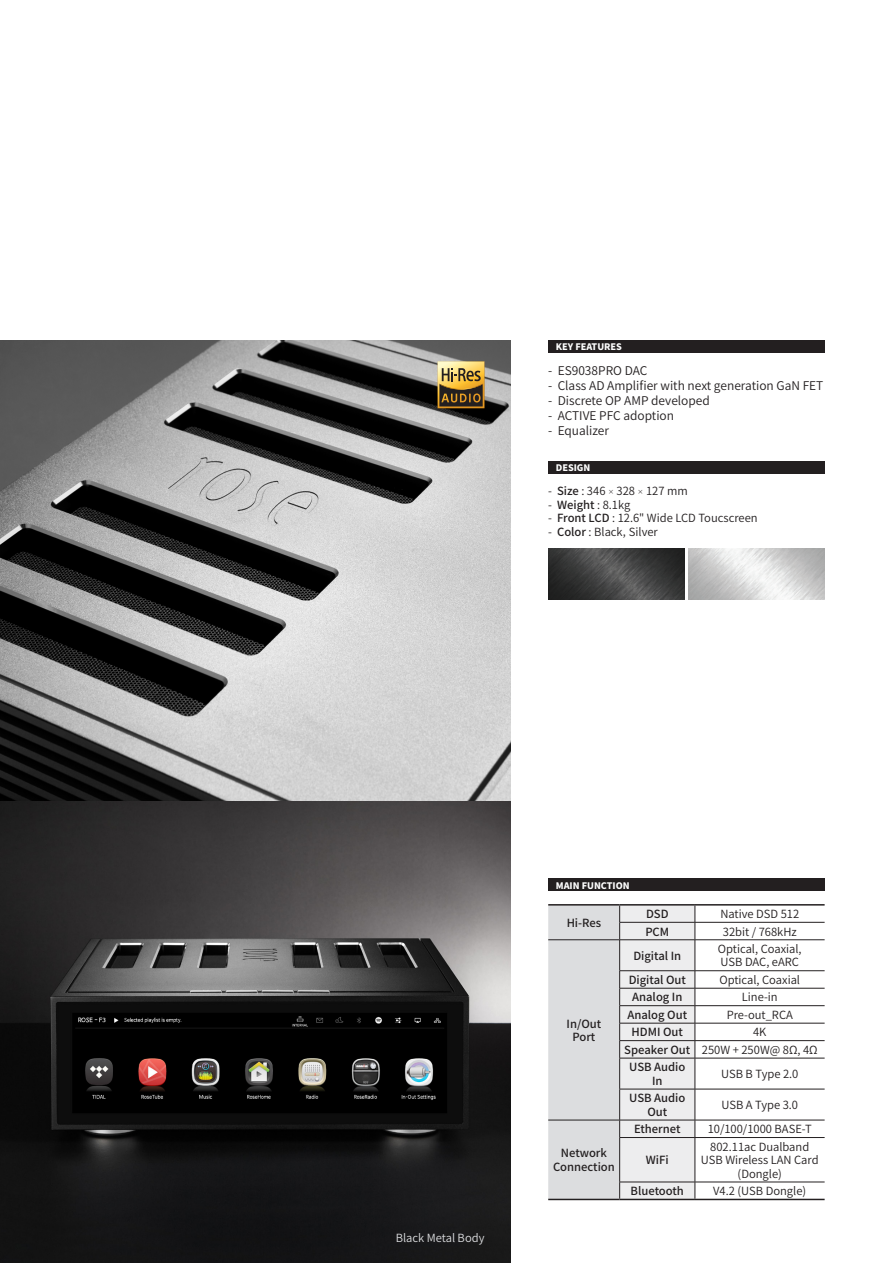
<style>
.page{position:relative;width:893px;height:1263px;background:#fff}
.page>*{position:absolute;margin:0;border:0;box-sizing:border-box;transform-origin:0 0}
.t1{font:600 12px "Noto Sans CJ Kkr";color:#231f20}
.t2{font:600 11.25px/13.5px "Noto Sans CJ Kkr";color:#231f20}
.t3{font:500 11.25px/13.5px "Noto Sans CJ Kkr";color:#231f20;text-align:center}
.t4{font:600 11.25px "Noto Sans CJ Kkr";color:#dcdddf}
.t5{font:900 9px "Noto Sans CJ Kkr";color:#fff}
.s1{font-weight:500}
.s2{font-size:6px}
</style>
<div class="page">
<img style="left:0;top:340px;width:510px;height:923px">
<div style="left:548px;top:340px;width:277px;height:13px;background:#231f20"></div>
<div style="left:548px;top:461px;width:277px;height:12px;background:#231f20"></div>
<hr style="left:438px;top:408px;width:46px;height:1px;background:#693a00">
<svg style="left:484px;top:361px;width:1px;height:47px"></svg>
<svg style="left:438px;top:361px;width:46px;height:47px;background:#9f8343"></svg>
<div style="left:548px;top:878px;width:277px;height:13px;background:#231f20"></div>
<hr style="left:695px;top:922px;width:130px;height:1px;background:#231f20">
<hr style="left:695px;top:939px;width:130px;height:1px;background:#231f20">
<hr style="left:695px;top:970px;width:130px;height:1px;background:#231f20">
<hr style="left:695px;top:988px;width:130px;height:1px;background:#231f20">
<hr style="left:695px;top:1005px;width:130px;height:1px;background:#231f20">
<hr style="left:695px;top:1023px;width:130px;height:1px;background:#231f20">
<hr style="left:695px;top:1040px;width:130px;height:1px;background:#231f20">
<hr style="left:695px;top:1058px;width:130px;height:1px;background:#231f20">
<hr style="left:695px;top:1089px;width:130px;height:1px;background:#231f20">
<hr style="left:695px;top:1120px;width:130px;height:1px;background:#231f20">
<hr style="left:695px;top:1137px;width:130px;height:1px;background:#231f20">
<hr style="left:695px;top:1182px;width:130px;height:1px;background:#231f20">
<svg style="left:548px;top:905px;width:148px;height:294px;background:#dddddf"></svg>
<hr style="left:548px;top:904px;width:72px;height:1px;background:#231f20">
<hr style="left:620px;top:904px;width:75px;height:1px;background:#231f20">
<hr style="left:695px;top:904px;width:130px;height:1px;background:#231f20">
<hr style="left:548px;top:1199px;width:72px;height:1px;background:#231f20">
<hr style="left:620px;top:1199px;width:75px;height:1px;background:#231f20">
<hr style="left:695px;top:1199px;width:130px;height:1px;background:#231f20">
<img style="left:548px;top:548px;width:136px;height:51px">
<img style="left:688px;top:548px;width:137px;height:51px">
<p class="t5" style="left:556px;top:342px;width:68px">KEY FEATURES</p>
<p class="t1" style="left:548px;top:364px;width:101px">- ES9038PRO DAC</p>
<p class="t1" style="left:548px;top:379px;width:277px">- Class AD Amplifier with next generation GaN FET</p>
<p class="t1" style="left:548px;top:394px;width:163px">- Discrete OP AMP developed</p>
<p class="t1" style="left:548px;top:409px;width:127px">- ACTIVE PFC adoption</p>
<p class="t1" style="left:548px;top:424px;width:62px">- Equalizer</p>
<p class="t5" style="left:556px;top:462px;width:36px">DESIGN</p>
<p class="t2" style="left:548px;top:485px;width:141px">- <span class="s1">Size</span> : 346 <span class="s2">×</span> 328 <span class="s2">×</span> 127 mm</p>
<p class="t2" style="left:548px;top:498px;width:84px">- <span class="s1">Weight</span> : 8.1kg</p>
<p class="t2" style="left:548px;top:512px;width:211px">- <span class="s1">Front LCD</span> : 12.6" Wide LCD Toucscreen</p>
<p class="t2" style="left:548px;top:525px;width:111px">- <span class="s1">Color</span> : Black, Silver</p>
<p class="t4" style="left:396px;top:1231px;width:90px">Black Metal Body</p>
<p class="t5" style="left:556px;top:880px;width:75px">MAIN FUNCTION</p>
<p class="t3" style="left:567px;top:916px;width:36px">Hi-Res</p>
<p class="t3" style="left:646px;top:907px;width:24px">DSD</p>
<p class="t2" style="left:720px;top:907px;width:80px">Native DSD 512</p>
<p class="t3" style="left:645px;top:925px;width:25px">PCM</p>
<p class="t2" style="left:723px;top:925px;width:75px">32bit / 768kHz</p>
<p class="t3" style="left:567px;top:1017px;width:36px">In/Out<br>Port</p>
<p class="t3" style="left:553px;top:1147px;width:63px">Network<br>Connection</p>
<p class="t3" style="left:633px;top:949px;width:49px">Digital In</p>
<p class="t2" style="left:718px;top:942px;width:85px">Optical, Coaxial,<br>USB DAC, eARC</p>
<p class="t3" style="left:629px;top:973px;width:59px">Digital Out</p>
<p class="t2" style="left:719px;top:973px;width:82px">Optical, Coaxial</p>
<p class="t3" style="left:632px;top:991px;width:52px">Analog In</p>
<p class="t2" style="left:742px;top:991px;width:37px">Line-in</p>
<p class="t3" style="left:627px;top:1008px;width:61px">Analog Out</p>
<p class="t2" style="left:727px;top:1008px;width:68px">Pre-out_RCA</p>
<p class="t3" style="left:632px;top:1026px;width:53px">HDMI Out</p>
<p class="t2" style="left:753px;top:1026px;width:15px">4K</p>
<p class="t2" style="left:624px;top:1043px;width:195px"><span class="s1">Speaker Out</span> 250W + 250W@ 8Ω, 4Ω</p>
<p class="t3" style="left:629px;top:1060px;width:58px">USB Audio</p>
<p class="t3" style="left:652px;top:1074px;width:12px">In</p>
<p class="t2" style="left:721px;top:1067px;width:79px">USB B Type 2.0</p>
<p class="t3" style="left:629px;top:1091px;width:58px">USB Audio<br>Out</p>
<p class="t2" style="left:721px;top:1098px;width:78px">USB A Type 3.0</p>
<p class="t3" style="left:634px;top:1122px;width:48px">Ethernet</p>
<p class="t2" style="left:708px;top:1122px;width:106px">10/100/1000 BASE-T</p>
<p class="t3" style="left:646px;top:1153px;width:24px">WiFi</p>
<p class="t2" style="left:701px;top:1140px;width:119px;text-align:center">802.11ac Dualband<br>USB Wireless LAN Card (Dongle)</p>
<p class="t3" style="left:631px;top:1184px;width:55px">Bluetooth</p>
<p class="t2" style="left:713px;top:1184px;width:95px">V4.2 (USB Dongle)</p>
</div>
